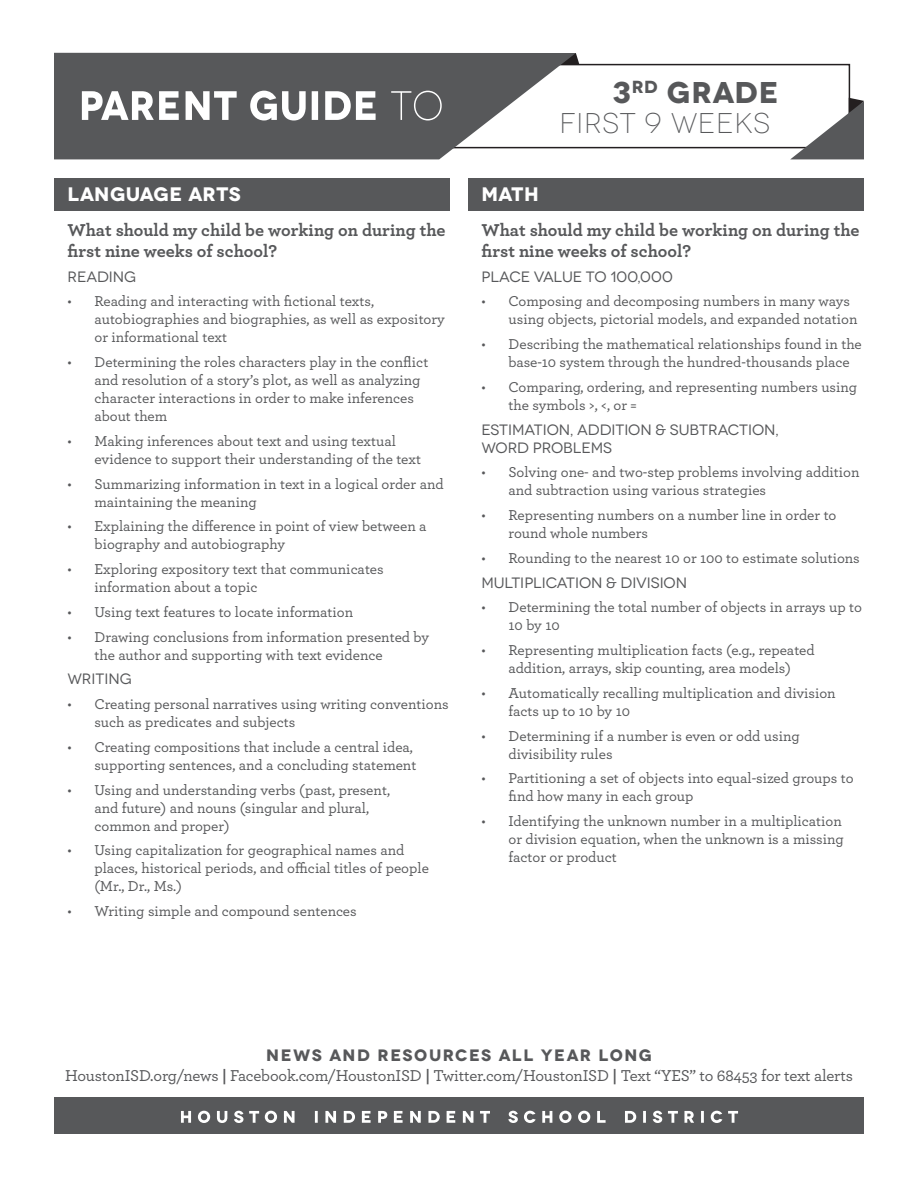
<style>
.page{position:relative;width:918px;height:1188px;background:#fff}
.page>*{position:absolute;margin:0;border:0;box-sizing:border-box;transform-origin:0 0}
.t1{font:700 30px "Novecentowide";letter-spacing:.025em;color:#57585a}
.t2{font:300 28.5px "Novecentowide";letter-spacing:.03em;color:#57585a}
.t3{font:700 19.5px "Novecentowide";letter-spacing:.01em;color:#fff}
.t4{font:700 18px/21px "Archer";color:#57585a}
.t5{font:500 16.5px "Archer";letter-spacing:-.01em;color:#57585a}
.t6{font:700 16.5px "Novecentowide";letter-spacing:.09em;color:#57585a}
.t7{font:500 15px/18px "Archer";color:#57585a}
.t8{font:15px/18px "Novecentowide";letter-spacing:-.005em;color:#57585a}
.s1{font-weight:700}
</style>
<div class="page">
<svg style="left:576px;top:53px;width:3px;height:11px"></svg>
<div style="left:54px;top:64px;width:796px;height:84px;border:2px solid #231f20"></div>
<svg style="left:54px;top:53px;width:522px;height:106px;fill:#57585a"></svg>
<svg style="left:790px;top:98px;width:74px;height:61px"></svg>
<svg style="left:82px;top:91px;width:360px;height:30px"></svg>
<div style="left:54px;top:1097px;width:810px;height:37px;background:#57585a"></div>
<svg style="left:181px;top:1111px;width:557px;height:12px"></svg>
<div style="left:54px;top:178px;width:396px;height:33px;background:#57585a"></div>
<div style="left:468px;top:178px;width:396px;height:33px;background:#57585a"></div>
<p class="t3" style="left:68px;top:182px;width:175px">LANGUAGE ARTS</p>
<p class="t4" style="left:68px;top:218px;width:379px">What should my child be working on during the first nine weeks of school?</p>
<p class="t8" style="left:68px;top:268px;width:70px">READING</p>
<p class="t7" style="left:94px;top:292px;width:352px;text-indent:-27px">• Reading and interacting with fictional texts, autobiographies and biographies, as well as expository or informational text</p>
<p class="t7" style="left:94px;top:352px;width:335px;text-indent:-27px">• Determining the roles characters play in the conflict and resolution of a story’s plot, as well as analyzing character interactions in order to make inferences about them</p>
<p class="t7" style="left:94px;top:431px;width:328px;text-indent:-27px">• Making inferences about text and using textual evidence to support their understanding of the text</p>
<p class="t7" style="left:94px;top:474px;width:351px;text-indent:-27px">• Summarizing information in text in a logical order and maintaining the meaning</p>
<p class="t7" style="left:94px;top:517px;width:334px;text-indent:-27px">• Explaining the difference in point of view between a biography and autobiography</p>
<p class="t7" style="left:94px;top:559px;width:291px;text-indent:-27px">• Exploring expository text that communicates information about a topic</p>
<p class="t7" style="left:68px;top:602px;width:287px">• Using text features to locate information</p>
<p class="t7" style="left:94px;top:627px;width:336px;text-indent:-27px">• Drawing conclusions from information presented by the author and supporting with text evidence</p>
<p class="t8" style="left:68px;top:670px;width:66px">WRITING</p>
<p class="t7" style="left:94px;top:694px;width:356px;text-indent:-27px">• Creating personal narratives using writing conventions such as predicates and subjects</p>
<p class="t7" style="left:68px;top:737px;width:350px;text-align:right">• Creating compositions that include a central idea, supporting sentences, and a concluding statement</p>
<p class="t7" style="left:94px;top:780px;width:297px;text-indent:-27px">• Using and understanding verbs (past, present, and future) and nouns (singular and plural, common and proper)</p>
<p class="t7" style="left:94px;top:841px;width:336px;text-indent:-27px">• Using capitalization for geographical names and places, historical periods, and official titles of people (Mr., Dr., Ms.)</p>
<p class="t7" style="left:68px;top:901px;width:291px">• Writing simple and compound sentences</p>
<p class="t1" style="left:612px;top:74px;width:168px">3<sup>RD</sup> GRADE</p>
<p class="t2" style="left:559px;top:107px;width:212px">FIRST 9 WEEKS</p>
<p class="t3" style="left:482px;top:182px;width:59px">MATH</p>
<p class="t4" style="left:482px;top:218px;width:379px">What should my child be working on during the first nine weeks of school?</p>
<p class="t8" style="left:482px;top:268px;width:193px">PLACE VALUE TO 100,000</p>
<p class="t7" style="left:508px;top:292px;width:351px;text-indent:-27px">• Composing and decomposing numbers in many ways using objects, pictorial models, and expanded notation</p>
<p class="t7" style="left:508px;top:334px;width:355px;text-indent:-27px">• Describing the mathematical relationships found in the base-10 system through the hundred-thousands place</p>
<p class="t7" style="left:508px;top:377px;width:350px;text-indent:-27px">• Comparing, ordering, and representing numbers using the symbols &gt;, &lt;, or =</p>
<p class="t8" style="left:482px;top:421px;width:299px">ESTIMATION, ADDITION &amp; SUBTRACTION,<br>WORD PROBLEMS</p>
<p class="t7" style="left:508px;top:463px;width:353px;text-indent:-27px">• Solving one- and two-step problems involving addition and subtraction using various strategies</p>
<p class="t7" style="left:508px;top:505px;width:330px;text-indent:-27px">• Representing numbers on a number line in order to round whole numbers</p>
<p class="t7" style="left:482px;top:548px;width:380px">• Rounding to the nearest 10 or 100 to estimate solutions</p>
<p class="t8" style="left:482px;top:574px;width:207px">MULTIPLICATION &amp; DIVISION</p>
<p class="t7" style="left:508px;top:598px;width:355px;text-indent:-27px">• Determining the total number of objects in arrays up to<br>10 by 10</p>
<p class="t7" style="left:482px;top:640px;width:335px;text-align:center">• Representing multiplication facts (e.g., repeated addition, arrays, skip counting, area models)</p>
<p class="t7" style="left:508px;top:683px;width:329px;text-indent:-27px">• Automatically recalling multiplication and division facts up to 10 by 10</p>
<p class="t7" style="left:508px;top:726px;width:293px;text-indent:-27px">• Determining if a number is even or odd using divisibility rules</p>
<p class="t7" style="left:508px;top:769px;width:347px;text-indent:-27px">• Partitioning a set of objects into equal-sized groups to find how many in each group</p>
<p class="t7" style="left:508px;top:811px;width:337px;text-indent:-27px">• Identifying the unknown number in a multiplication or division equation, when the unknown is a missing factor or product</p>
<p class="t6" style="left:266px;top:1045px;width:387px">NEWS AND RESOURCES ALL YEAR LONG</p>
<p class="t5" style="left:65px;top:1063px;width:789px">HoustonISD.org/news <span class="s1">|</span> Facebook.com/HoustonISD <span class="s1">|</span> Twitter.com/HoustonISD <span class="s1">|</span> Text “YES” to 68453 for text alerts</p>
</div>
